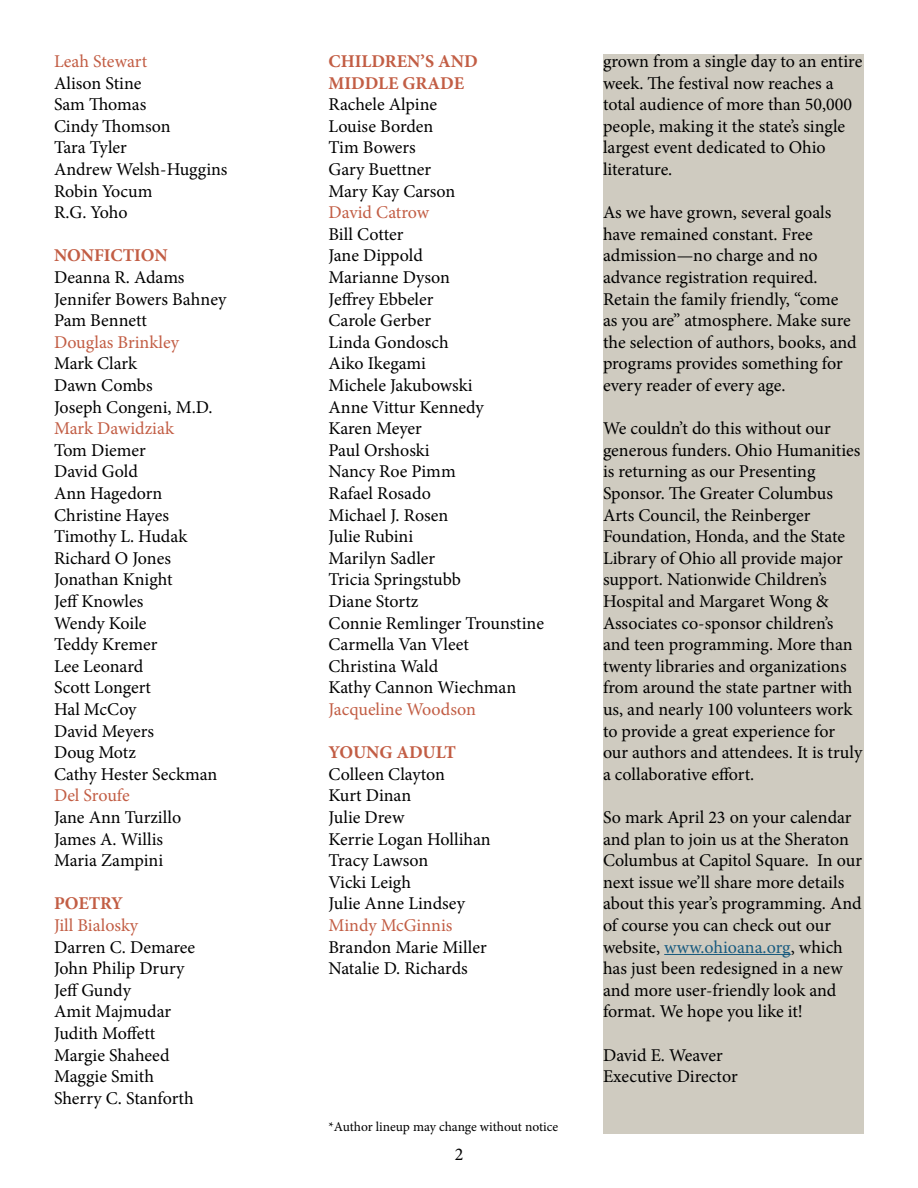
<style>
.page{position:relative;width:918px;height:1188px;background:#fff}
.page>*{position:absolute;margin:0;border:0;box-sizing:border-box;transform-origin:0 0}
.t1{font:18px/21.6px "Minion Pro";letter-spacing:-.005em;color:#000}
.t2{font:18px "Minion Pro";color:#c25d44}
.t3{font:700 18px/21.6px "Minion Pro";color:#c25d44}
.t4{font:13.5px "Minion Pro";letter-spacing:-.005em;color:#000}
.s1{color:#195b7f}
</style>
<div class="page">
<div style="left:603px;top:54px;width:261px;height:1080px;background:#cfcbc0"></div>
<hr style="left:664px;top:954px;width:127px;height:1px;background:#195b7f">
<p class="t2" style="left:54px;top:49px;width:95px">Leah Stewart</p>
<p class="t1" style="left:54px;top:72px;width:175px">Alison Stine<br>Sam Thomas<br>Cindy Thomson<br>Tara Tyler<br>Andrew Welsh-Huggins<br>Robin Yocum<br>R.G. Yoho</p>
<p class="t3" style="left:54px;top:245px;width:115px">NONFICTION</p>
<p class="t1" style="left:54px;top:267px;width:174px">Deanna R. Adams<br>Jennifer Bowers Bahney<br>Pam Bennett</p>
<p class="t2" style="left:54px;top:330px;width:127px">Douglas Brinkley</p>
<p class="t1" style="left:54px;top:353px;width:160px">Mark Clark<br>Dawn Combs<br>Joseph Congeni, M.D.</p>
<p class="t2" style="left:54px;top:416px;width:122px">Mark Dawidziak</p>
<p class="t1" style="left:54px;top:439px;width:165px">Tom Diemer<br>David Gold<br>Ann Hagedorn<br>Christine Hayes<br>Timothy L. Hudak<br>Richard O Jones<br>Jonathan Knight<br>Jeff Knowles<br>Wendy Koile<br>Teddy Kremer<br>Lee Leonard<br>Scott Longert<br>Hal McCoy<br>David Meyers<br>Doug Motz<br>Cathy Hester Seckman</p>
<p class="t2" style="left:54px;top:784px;width:77px">Del Sroufe</p>
<p class="t1" style="left:54px;top:807px;width:129px">Jane Ann Turzillo<br>James A. Willis<br>Maria Zampini</p>
<p class="t3" style="left:54px;top:893px;width:70px">POETRY</p>
<p class="t2" style="left:54px;top:913px;width:86px">Jill Bialosky</p>
<p class="t1" style="left:54px;top:936px;width:143px">Darren C. Demaree<br>John Philip Drury<br>Jeff Gundy<br>Amit Majmudar<br>Judith Moffett<br>Margie Shaheed<br>Maggie Smith<br>Sherry C. Stanforth</p>
<p class="t3" style="left:328px;top:50px;width:151px">CHILDREN’S AND<br>MIDDLE GRADE</p>
<p class="t1" style="left:328px;top:94px;width:128px">Rachele Alpine<br>Louise Borden<br>Tim Bowers<br>Gary Buettner<br>Mary Kay Carson</p>
<p class="t2" style="left:328px;top:200px;width:102px">David Catrow</p>
<p class="t1" style="left:328px;top:223px;width:217px">Bill Cotter<br>Jane Dippold<br>Marianne Dyson<br>Jeffrey Ebbeler<br>Carole Gerber<br>Linda Gondosch<br>Aiko Ikegami<br>Michele Jakubowski<br>Anne Vittur Kennedy<br>Karen Meyer<br>Paul Orshoski<br>Nancy Roe Pimm<br>Rafael Rosado<br>Michael J. Rosen<br>Julie Rubini<br>Marilyn Sadler<br>Tricia Springstubb<br>Diane Stortz<br>Connie Remlinger Trounstine<br>Carmella Van Vleet<br>Christina Wald<br>Kathy Cannon Wiechman</p>
<p class="t2" style="left:328px;top:697px;width:149px">Jacqueline Woodson</p>
<p class="t3" style="left:328px;top:742px;width:129px">YOUNG ADULT</p>
<p class="t1" style="left:328px;top:763px;width:164px">Colleen Clayton<br>Kurt Dinan<br>Julie Drew<br>Kerrie Logan Hollihan<br>Tracy Lawson<br>Vicki Leigh<br>Julie Anne Lindsey</p>
<p class="t2" style="left:328px;top:913px;width:126px">Mindy McGinnis</p>
<p class="t1" style="left:328px;top:936px;width:160px">Brandon Marie Miller<br>Natalie D. Richards</p>
<p class="t4" style="left:328px;top:1118px;width:231px">*Author lineup may change without notice</p>
<p class="t1" style="left:455px;top:1143px;width:10px">2</p>
<p class="t1" style="left:603px;top:51px;width:261px">grown from a single day to an entire week. The festival now reaches a total audience of more than 50,000 people, making it the state’s single largest event dedicated to Ohio literature.</p>
<p class="t1" style="left:603px;top:202px;width:255px">As we have grown, several goals have remained constant. Free admission—no charge and no advance registration required.<br>Retain the family friendly, “come as you are” atmosphere. Make sure the selection of authors, books, and programs provides something for every reader of every age.</p>
<p class="t1" style="left:603px;top:418px;width:261px">We couldn’t do this without our generous funders. Ohio Humanities is returning as our Presenting<br>Sponsor. The Greater Columbus<br>Arts Council, the Reinberger<br>Foundation, Honda, and the State<br>Library of Ohio all provide major support. Nationwide Children’s<br>Hospital and Margaret Wong &amp;<br>Associates co-sponsor children’s and teen programming. More than twenty libraries and organizations from around the state partner with us, and nearly 100 volunteers work to provide a great experience for our authors and attendees. It is truly a collaborative effort.</p>
<p class="t1" style="left:603px;top:807px;width:261px">So mark April 23 on your calendar and plan to join us at the Sheraton<br>Columbus at Capitol Square. In our next issue we’ll share more details about this year’s programming. And of course you can check out our website, <span class="s1">www.ohioana.org</span>, which has just been redesigned in a new and more user-friendly look and format. We hope you like it!</p>
<p class="t1" style="left:603px;top:1044px;width:136px">David E. Weaver<br>Executive Director</p>
</div>
